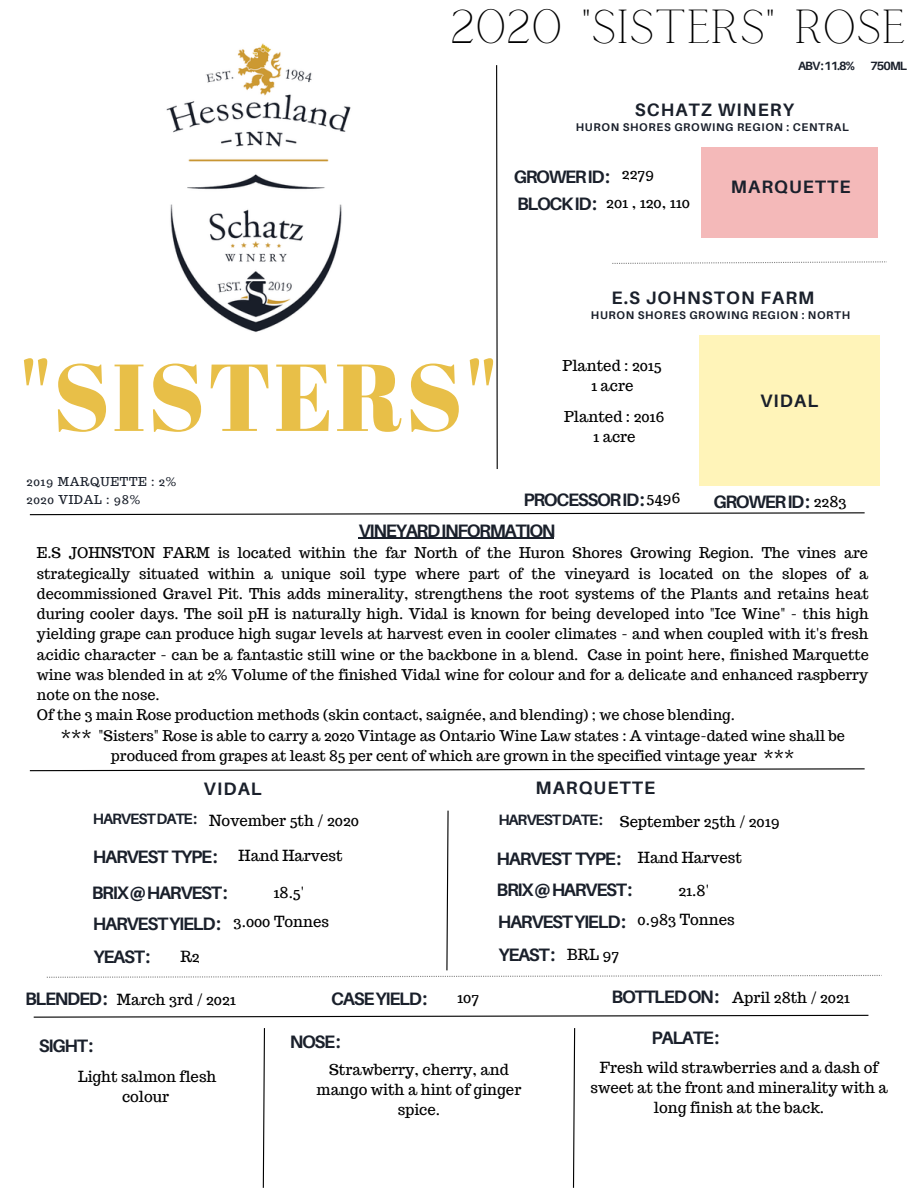
<style>
.page{position:relative;width:918px;height:1188px;background:#fff}
.page>*{position:absolute;margin:0;border:0;box-sizing:border-box;transform-origin:0 0}
.t1{font:94.8px "Abril Fatface";letter-spacing:.025em;color:#e8bf48}
.t2{font:47.25px "Calgary";color:#000}
.t3{font:700 18px "Aileron";letter-spacing:-.07em;color:#1a202b}
.t4{font:700 18px "Aileron";letter-spacing:.06em;color:#1a202b}
.t5{font:15px/20.2px "Trocchi";color:#000;text-align:center}
.t6{font:700 15px "Aileron";letter-spacing:-.07em;color:#1a202b}
.t7{font:14.55px "Trocchi";color:#000}
.t8{font:12px/18px "Trocchi";letter-spacing:.06em;color:#1a202b}
.t9{font:700 12px "Aileron";letter-spacing:-.08em;color:#1a202b}
.t10{font:700 11.25px "Aileron";letter-spacing:.06em;color:#1a202b}
.s1{font-family:"Aileron";font-weight:700;font-size:18px;color:#1a202b}
.s2{font-family:"Trocchi";font-weight:400;font-size:15px;color:#000}
.s3{font-family:"Aileron";font-weight:700;color:#1a202b}
</style>
<div class="page">
<svg style="left:496px;top:65px;width:2px;height:404px"></svg>
<svg style="left:29px;top:512px;width:836px;height:4px"></svg>
<svg style="left:29px;top:768px;width:836px;height:4px"></svg>
<svg style="left:33px;top:1014px;width:836px;height:4px"></svg>
<hr style="left:359px;top:538px;width:195px;height:1px;background:#1a202b">
<div style="left:701px;top:147px;width:176px;height:90px;background:#f4b9b9"></div>
<svg style="left:262px;top:1028px;width:3px;height:160px"></svg>
<svg style="left:572px;top:1028px;width:4px;height:160px"></svg>
<div style="left:699px;top:335px;width:181px;height:151px;background:#fff4b9"></div>
<svg style="left:47px;top:810px;width:835px;height:168px"></svg>
<svg style="left:612px;top:261px;width:275px;height:3px"></svg>
<img style="left:166px;top:43px;width:185px;height:289px">
<h2 class="t2" style="left:450px;top:1px;width:458px">2020 "SISTERS" ROSE</h2>
<p class="t9" style="left:798px;top:58px;width:58px">ABV:11.8%</p>
<p class="t9" style="left:870px;top:58px;width:38px">750ML</p>
<p class="t4" style="left:635px;top:98px;width:161px">SCHATZ WINERY</p>
<p class="t10" style="left:576px;top:120px;width:274px">HURON SHORES GROWING REGION : CENTRAL</p>
<p class="t3" style="left:514px;top:166px;width:142px">GROWERID: <sup>2279</sup></p>
<p class="t4" style="left:731px;top:176px;width:121px">MARQUETTE</p>
<p class="t5" style="left:517px;top:192px;width:174px"><span class="s1">BLOCKID:</span> 201 , 120, 110</p>
<p class="t4" style="left:612px;top:287px;width:204px">E.S JOHNSTON FARM</p>
<p class="t10" style="left:591px;top:308px;width:261px">HURON SHORES GROWING REGION : NORTH</p>
<h1 class="t1" style="left:19px;top:331px;width:479px">"SISTERS"</h1>
<p class="t5" style="left:563px;top:356px;width:101px">Planted : 2015<br>1 acre</p>
<p class="t5" style="left:564px;top:406px;width:102px">Planted : 2016<br>1 acre</p>
<p class="t3" style="left:760px;top:390px;width:60px">VIDAL</p>
<p class="t8" style="left:26px;top:472px;width:151px">2019 MARQUETTE : 2%<br>2020 VIDAL : 98%</p>
<p class="t5" style="left:647px;top:487px;width:36px">5496</p>
<p class="t3" style="left:713px;top:491px;width:134px">GROWERID: <span class="s2">2283</span></p>
<p class="t7" style="left:37px;top:544px;width:833px">E.S JOHNSTON FARM is located within the far North of the Huron Shores Growing Region. The vines are</p>
<p class="t7" style="left:37px;top:564px;width:833px">strategically situated within a unique soil type where part of the vineyard is located on the slopes of a</p>
<p class="t7" style="left:37px;top:584px;width:833px">decommissioned Gravel Pit. This adds minerality, strengthens the root systems of the Plants and retains heat</p>
<p class="t7" style="left:37px;top:604px;width:833px">during cooler days. The soil pH is naturally high. Vidal is known for being developed into "Ice Wine" - this high</p>
<p class="t7" style="left:37px;top:625px;width:833px">yielding grape can produce high sugar levels at harvest even in cooler climates - and when coupled with it's fresh</p>
<p class="t7" style="left:37px;top:645px;width:834px">acidic character - can be a fantastic still wine or the backbone in a blend. Case in point here, finished Marquette</p>
<p class="t7" style="left:37px;top:665px;width:833px">wine was blended in at 2% Volume of the finished Vidal wine for colour and for a delicate and enhanced raspberry</p>
<p class="t7" style="left:37px;top:685px;width:124px">note on the nose.</p>
<p class="t7" style="left:37px;top:706px;width:700px">Of the 3 main Rose production methods (skin contact, saignée, and blending) ; we chose blending.</p>
<p class="t7" style="left:61px;top:726px;width:786px">*** "Sisters" Rose is able to carry a 2020 Vintage as Ontario Wine Law states : A vintage-dated wine shall be</p>
<p class="t7" style="left:111px;top:746px;width:685px">produced from grapes at least 85 per cent of which are grown in the specified vintage year ***</p>
<p class="t3" style="left:524px;top:489px;width:123px">PROCESSORID:</p>
<p class="t3" style="left:359px;top:519px;width:199px">VINEYARDINFORMATION</p>
<p class="t3" style="left:204px;top:777px;width:60px">VIDAL</p>
<p class="t4" style="left:535px;top:776px;width:121px">MARQUETTE</p>
<p class="t5" style="left:498px;top:811px;width:283px"><span class="s3">HARVESTDATE:</span> September 25th / 2019</p>
<p class="t3" style="left:497px;top:848px;width:247px">HARVEST TYPE: <span class="s2">Hand Harvest</span></p>
<p class="t6" style="left:93px;top:810px;width:106px">HARVESTDATE:</p>
<p class="t5" style="left:209px;top:810px;width:151px">November 5th / 2020</p>
<p class="t5" style="left:239px;top:845px;width:106px">Hand Harvest</p>
<p class="t3" style="left:93px;top:845px;width:126px">HARVEST TYPE:</p>
<p class="t3" style="left:92px;top:881px;width:137px">BRIX@HARVEST:</p>
<p class="t5" style="left:234px;top:878px;width:97px;line-height:29px;text-align:left;text-indent:40px">18.5'<br>3.000 Tonnes</p>
<p class="t3" style="left:94px;top:946px;width:58px">YEAST:</p>
<p class="t5" style="left:180px;top:946px;width:21px">R2</p>
<p class="t5" style="left:25px;top:989px;width:212px"><span class="s1">BLENDED:</span> March 3rd / 2021</p>
<p class="t3" style="left:93px;top:913px;width:129px">HARVESTYIELD:</p>
<p class="t3" style="left:331px;top:988px;width:97px">CASEYIELD:</p>
<p class="t3" style="left:497px;top:879px;width:137px">BRIX@HARVEST:</p>
<p class="t5" style="left:679px;top:880px;width:32px">21.8'</p>
<p class="t3" style="left:498px;top:910px;width:129px">HARVESTYIELD:</p>
<p class="t3" style="left:498px;top:943px;width:122px">YEAST: <span class="s2">BRL 97</span></p>
<p class="t5" style="left:638px;top:909px;width:99px">0.983 Tonnes</p>
<p class="t3" style="left:611px;top:986px;width:109px">BOTTLEDON:</p>
<p class="t5" style="left:457px;top:987px;width:23px">107</p>
<p class="t5" style="left:732px;top:987px;width:119px">April 28th / 2021</p>
<p class="t3" style="left:39px;top:1034px;width:56px">SIGHT:</p>
<p class="t3" style="left:290px;top:1031px;width:52px">NOSE:</p>
<p class="t3" style="left:652px;top:1027px;width:69px">PALATE:</p>
<p class="t5" style="left:78px;top:1066px;width:140px">Light salmon flesh colour</p>
<p class="t5" style="left:317px;top:1059px;width:206px">Strawberry, cherry, and mango with a hint of ginger spice.</p>
<p class="t5" style="left:590px;top:1057px;width:299px">Fresh wild strawberries and a dash of sweet at the front and minerality with a long finish at the back.</p>
</div>
